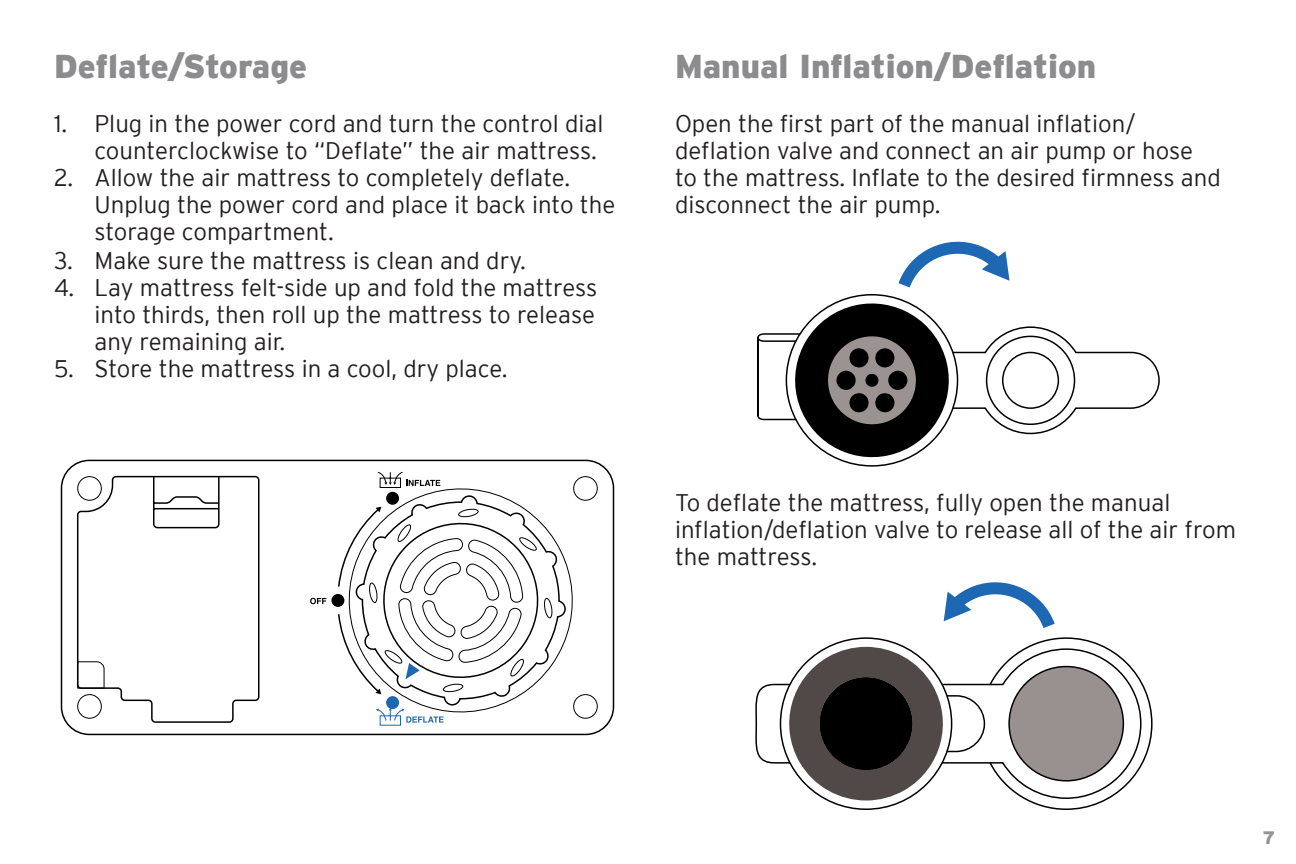
<style>
.page{position:relative;width:1296px;height:864px;background:#fff}
.page>*{position:absolute;margin:0;border:0;box-sizing:border-box;transform-origin:0 0}
.t1{font:900 33px "Interstate";color:#8c8b8e}
.t2{font:300 24px/27px "Interstate";color:#231f20}
.t3{font:900 18px "Interstate";color:#939598}
</style>
<div class="page">
<div style="left:61px;top:460px;width:553px;height:275px;border:2px solid #000;border-radius:28px"></div>
<svg style="left:77px;top:476px;width:521px;height:243px"></svg>
<svg style="left:310px;top:598px;width:16px;height:6px"></svg>
<svg style="left:376px;top:708px;width:68px;height:18px"></svg>
<svg style="left:377px;top:471px;width:63px;height:17px"></svg>
<svg style="left:77px;top:661px;width:28px;height:28px"></svg>
<svg style="left:152px;top:475px;width:68px;height:54px"></svg>
<svg style="left:1075px;top:350px;width:85px;height:61px"></svg>
<svg style="left:757px;top:241px;width:318px;height:226px"></svg>
<svg style="left:755px;top:683px;width:23px;height:81px"></svg>
<svg style="left:778px;top:582px;width:375px;height:228px"></svg>
<h1 class="t1" style="left:54px;top:49px;width:255px">Deflate/Storage</h1>
<p class="t2" style="left:54px;top:110px;width:551px;text-align:right">1. Plug in the power cord and turn the control dial counterclockwise to “Deflate” the air mattress.</p>
<p class="t2" style="left:94px;top:164px;width:522px;text-indent:-40px">2. Allow the air mattress to completely deflate.<br>Unplug the power cord and place it back into the storage compartment.</p>
<p class="t2" style="left:54px;top:248px;width:473px">3. Make sure the mattress is clean and dry.</p>
<p class="t2" style="left:95px;top:275px;width:504px;text-align:justify;text-indent:-41px">4. Lay mattress felt-side up and fold the mattress into thirds, then roll up the mattress to release any remaining air.</p>
<p class="t2" style="left:54px;top:356px;width:455px">5. Store the mattress in a cool, dry place.</p>
<h1 class="t1" style="left:675px;top:49px;width:423px">Manual Inflation/Deflation</h1>
<p class="t2" style="left:675px;top:110px;width:547px">Open the first part of the manual inflation/ deflation valve and connect an air pump or hose to the mattress. Inflate to the desired firmness and disconnect the air pump.</p>
<p class="t2" style="left:675px;top:489px;width:563px">To deflate the mattress, fully open the manual inflation/deflation valve to release all of the air from the mattress.</p>
<p class="t3" style="left:1263px;top:828px;width:14px">7</p>
</div>
